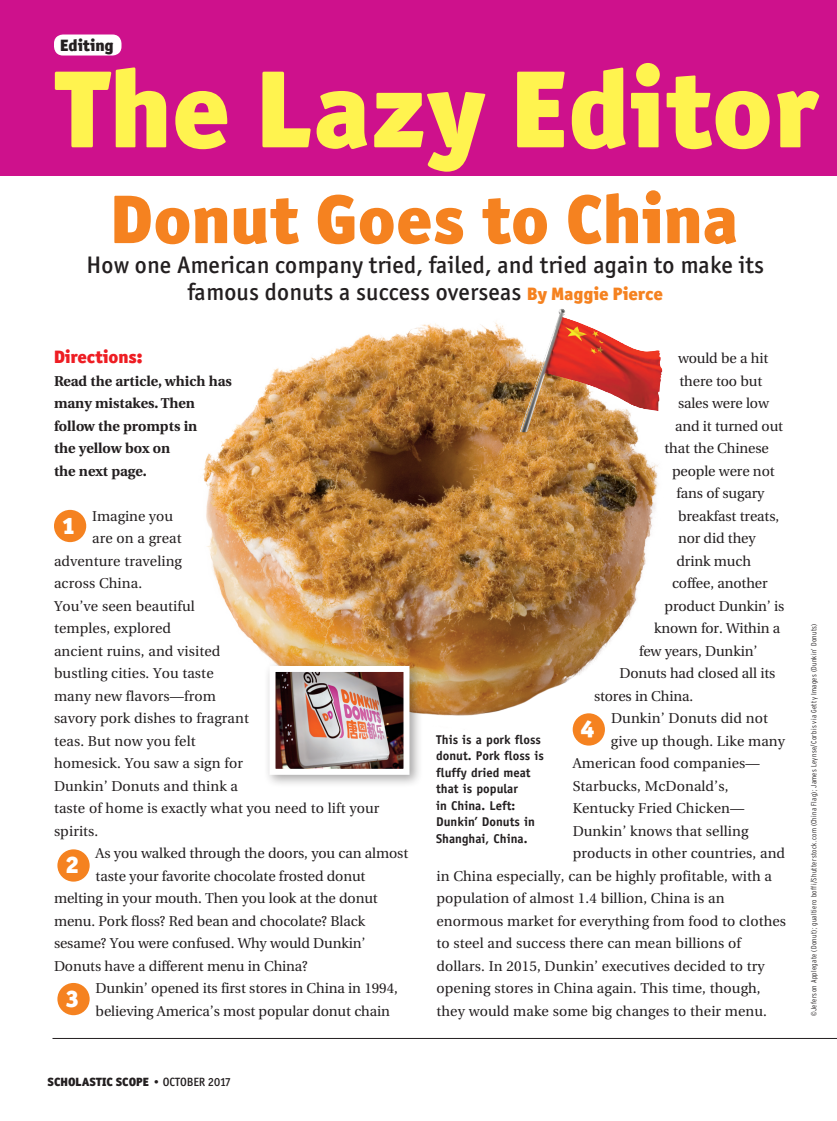
<style>
.page{position:relative;width:837px;height:1121px;background:#fff}
.page>*{position:absolute;margin:0;border:0;box-sizing:border-box;transform-origin:0 0}
.PLAY_-_Cast_Names{font:900 110.25px "Officina San ITC";color:#fff34f}
.TEXT_-_Regular__Ind{font:900 69px "Officina San ITC";color:#f58220}
.TEXT_-_Regular__Ind-2{font:500 24px/27px "Officina San ITC";letter-spacing:.01em;color:#231f20;text-align:center}
.t1{font:900 24px "Officina San ITC";color:#fff}
.NEW_BODY_COPY{font:900 18px "Officina San ITC";letter-spacing:-.01em;color:#ee1d23}
.PLAY_-_Cast_Names-2{font:900 16.5px "Officina San ITC";color:#231f20}
.NEW_BODY_COPY-2{font:14.25px "Utopia";letter-spacing:.01em;color:#231f20}
.NEW_BODY_COPY-3{font:14.25px/22.5px "Utopia";letter-spacing:-.01em;color:#231f20}
.NEW_BODY_COPY-4{font:700 14.25px/22.5px "Utopia";color:#231f20}
.TEXT_-_Regular__FL{font:700 12.75px/16.5px "Officina Sans";color:#231f20}
.t2{font:900 12px "Officina San ITC";color:#231f20}
.PHOTO_CREDIT{font:300 condensed 7.5px "Interstate";letter-spacing:.045em;color:#231f20}
.s1{font-weight:900;font-size:18px;color:#f58220}
.s2{font-weight:500}
</style>
<div class="page">
<hr style="left:52px;top:1038px;width:785px;height:1px;background:#231f20">
<div style="left:0;top:0;width:837px;height:176px;background:#ce118c"></div>
<div style="left:54px;top:34px;width:68px;height:21px;background:#fff;border-radius:9px"></div>
<div style="left:54px;top:510px;width:32px;height:32px;background:#f58220;border-radius:50%"></div>
<div style="left:57px;top:849px;width:33px;height:32px;background:#f58220;border-radius:50%"></div>
<div style="left:57px;top:983px;width:33px;height:32px;background:#f58220;border-radius:50%"></div>
<div style="left:573px;top:713px;width:32px;height:32px;background:#f58220;border-radius:50%"></div>
<img style="left:202px;top:309px;width:461px;height:428px">
<img style="left:520px;top:309px;width:42px;height:123px">
<div style="left:263px;top:660px;width:160px;height:128px;background:#231f20;opacity:.4"></div>
<img style="left:277px;top:673px;width:126px;height:94px">
<div style="left:270px;top:666px;width:140px;height:108px;border:6px solid #fff"></div>
<p class="PLAY_-_Cast_Names-2" style="left:60px;top:34px;width:55px">Editing</p>
<p class="PLAY_-_Cast_Names" style="left:54px;top:37px;width:767px">The Lazy Editor</p>
<p class="TEXT_-_Regular__Ind" style="left:111px;top:174px;width:629px">Donut Goes to China</p>
<p class="TEXT_-_Regular__Ind-2" style="left:86px;top:251px;width:679px">How one American company tried, failed, and tried again to make its famous donuts a success overseas <span class="s1">By Maggie Pierce</span></p>
<p class="NEW_BODY_COPY" style="left:54px;top:345px;width:90px">Directions:</p>
<p class="NEW_BODY_COPY-4" style="left:54px;top:370px;width:179px">Read the article, which has many mistakes. Then follow the prompts in<br>the yellow box on<br>the next page.</p>
<p class="t1" style="left:62px;top:510px;width:15px">1</p>
<p class="NEW_BODY_COPY-2" style="left:92px;top:508px;width:82px">Imagine you</p>
<p class="NEW_BODY_COPY-2" style="left:92px;top:530px;width:91px">are on a great</p>
<p class="NEW_BODY_COPY-2" style="left:54px;top:553px;width:130px">adventure traveling</p>
<p class="NEW_BODY_COPY-2" style="left:54px;top:575px;width:90px">across China.</p>
<p class="NEW_BODY_COPY-2" style="left:54px;top:598px;width:142px">You’ve seen beautiful</p>
<p class="NEW_BODY_COPY-2" style="left:54px;top:620px;width:119px">temples, explored</p>
<p class="NEW_BODY_COPY-2" style="left:54px;top:643px;width:168px">ancient ruins, and visited</p>
<p class="NEW_BODY_COPY-2" style="left:54px;top:665px;width:161px">bustling cities. You taste</p>
<p class="NEW_BODY_COPY-2" style="left:54px;top:688px;width:163px">many new flavors—from</p>
<p class="NEW_BODY_COPY-2" style="left:54px;top:710px;width:196px">savory pork dishes to fragrant</p>
<p class="NEW_BODY_COPY-2" style="left:54px;top:733px;width:143px">teas. But now you felt</p>
<p class="NEW_BODY_COPY-2" style="left:54px;top:755px;width:190px">homesick. You saw a sign for</p>
<p class="NEW_BODY_COPY-2" style="left:54px;top:778px;width:186px">Dunkin’ Donuts and think a</p>
<p class="NEW_BODY_COPY-2" style="left:54px;top:800px;width:327px">taste of home is exactly what you need to lift your</p>
<p class="NEW_BODY_COPY-2" style="left:54px;top:823px;width:46px">spirits.</p>
<p class="t1" style="left:66px;top:849px;width:15px">2</p>
<p class="NEW_BODY_COPY-3" style="left:96px;top:842px;width:314px">As you walked through the doors, you can almost</p>
<p class="NEW_BODY_COPY-3" style="left:96px;top:865px;width:271px">taste your favorite chocolate frosted donut</p>
<p class="NEW_BODY_COPY-3" style="left:54px;top:887px;width:325px">melting in your mouth. Then you look at the donut</p>
<p class="NEW_BODY_COPY-3" style="left:54px;top:910px;width:313px">menu. Pork floss? Red bean and chocolate? Black</p>
<p class="NEW_BODY_COPY-3" style="left:54px;top:932px;width:313px">sesame? You were confused. Why would Dunkin’</p>
<p class="NEW_BODY_COPY-3" style="left:54px;top:955px;width:255px">Donuts have a different menu in China?</p>
<p class="t1" style="left:66px;top:982px;width:15px">3</p>
<p class="NEW_BODY_COPY-3" style="left:96px;top:977px;width:304px">Dunkin’ opened its first stores in China in 1994, believing America’s most popular donut chain</p>
<p class="t2" style="left:48px;top:1074px;width:185px">SCHOLASTIC SCOPE • <span class="s2">OCTOBER 2017</span></p>
<p class="NEW_BODY_COPY-3" style="left:678px;top:347px;width:92px">would be a hit</p>
<p class="NEW_BODY_COPY-3" style="left:680px;top:370px;width:84px">there too but</p>
<p class="NEW_BODY_COPY-3" style="left:678px;top:392px;width:93px">sales were low</p>
<p class="NEW_BODY_COPY-3" style="left:675px;top:415px;width:110px">and it turned out</p>
<p class="NEW_BODY_COPY-3" style="left:664px;top:437px;width:106px">that the Chinese</p>
<p class="NEW_BODY_COPY-3" style="left:672px;top:460px;width:104px">people were not</p>
<p class="NEW_BODY_COPY-3" style="left:676px;top:482px;width:89px">fans of sugary</p>
<p class="NEW_BODY_COPY-3" style="left:678px;top:505px;width:103px">breakfast treats,</p>
<p class="NEW_BODY_COPY-3" style="left:678px;top:527px;width:79px">nor did they</p>
<p class="NEW_BODY_COPY-3" style="left:676px;top:550px;width:76px">drink much</p>
<p class="NEW_BODY_COPY-3" style="left:672px;top:572px;width:97px">coffee, another</p>
<p class="NEW_BODY_COPY-3" style="left:664px;top:595px;width:121px">product Dunkin’ is</p>
<p class="NEW_BODY_COPY-3" style="left:654px;top:617px;width:128px">known for. Within a</p>
<p class="NEW_BODY_COPY-3" style="left:639px;top:640px;width:120px">few years, Dunkin’</p>
<p class="NEW_BODY_COPY-3" style="left:620px;top:662px;width:157px">Donuts had closed all its</p>
<p class="NEW_BODY_COPY-3" style="left:594px;top:685px;width:101px">stores in China.</p>
<p class="NEW_BODY_COPY-2" style="left:611px;top:710px;width:158px">Dunkin’ Donuts did not</p>
<p class="NEW_BODY_COPY-2" style="left:611px;top:733px;width:176px">give up though. Like many</p>
<p class="NEW_BODY_COPY-2" style="left:573px;top:755px;width:189px">American food companies—</p>
<p class="NEW_BODY_COPY-2" style="left:573px;top:778px;width:157px">Starbucks, McDonald’s,</p>
<p class="NEW_BODY_COPY-2" style="left:573px;top:800px;width:173px">Kentucky Fried Chicken—</p>
<p class="NEW_BODY_COPY-2" style="left:573px;top:823px;width:177px">Dunkin’ knows that selling</p>
<p class="NEW_BODY_COPY-2" style="left:573px;top:845px;width:214px">products in other countries, and</p>
<p class="NEW_BODY_COPY-2" style="left:436px;top:868px;width:337px">in China especially, can be highly profitable, with a</p>
<p class="NEW_BODY_COPY-2" style="left:436px;top:890px;width:290px">population of almost 1.4 billion, China is an</p>
<p class="NEW_BODY_COPY-2" style="left:436px;top:913px;width:351px">enormous market for everything from food to clothes</p>
<p class="NEW_BODY_COPY-2" style="left:436px;top:935px;width:306px">to steel and success there can mean billions of</p>
<p class="NEW_BODY_COPY-2" style="left:436px;top:958px;width:330px">dollars. In 2015, Dunkin’ executives decided to try</p>
<p class="NEW_BODY_COPY-2" style="left:436px;top:980px;width:326px">opening stores in China again. This time, though,</p>
<p class="NEW_BODY_COPY-2" style="left:436px;top:1003px;width:332px">they would make some big changes to their menu.</p>
<p class="t1" style="left:581px;top:713px;width:15px">4</p>
<p class="TEXT_-_Regular__FL" style="left:436px;top:731px;width:109px">This is a pork floss donut. Pork floss is fluffy dried meat that is popular<br>in China. Left:<br>Dunkin’ Donuts in<br>Shanghai, China.</p>
<p class="PHOTO_CREDIT" style="left:810px;top:1016px;width:394px;rotate:-90deg">©Jeferson Applegate (Donut); gualtiero boffi/Shutterstock.com (China Flag); James Leynse/Corbis via Getty Images (Dunkin’ Donuts)</p>
</div>
